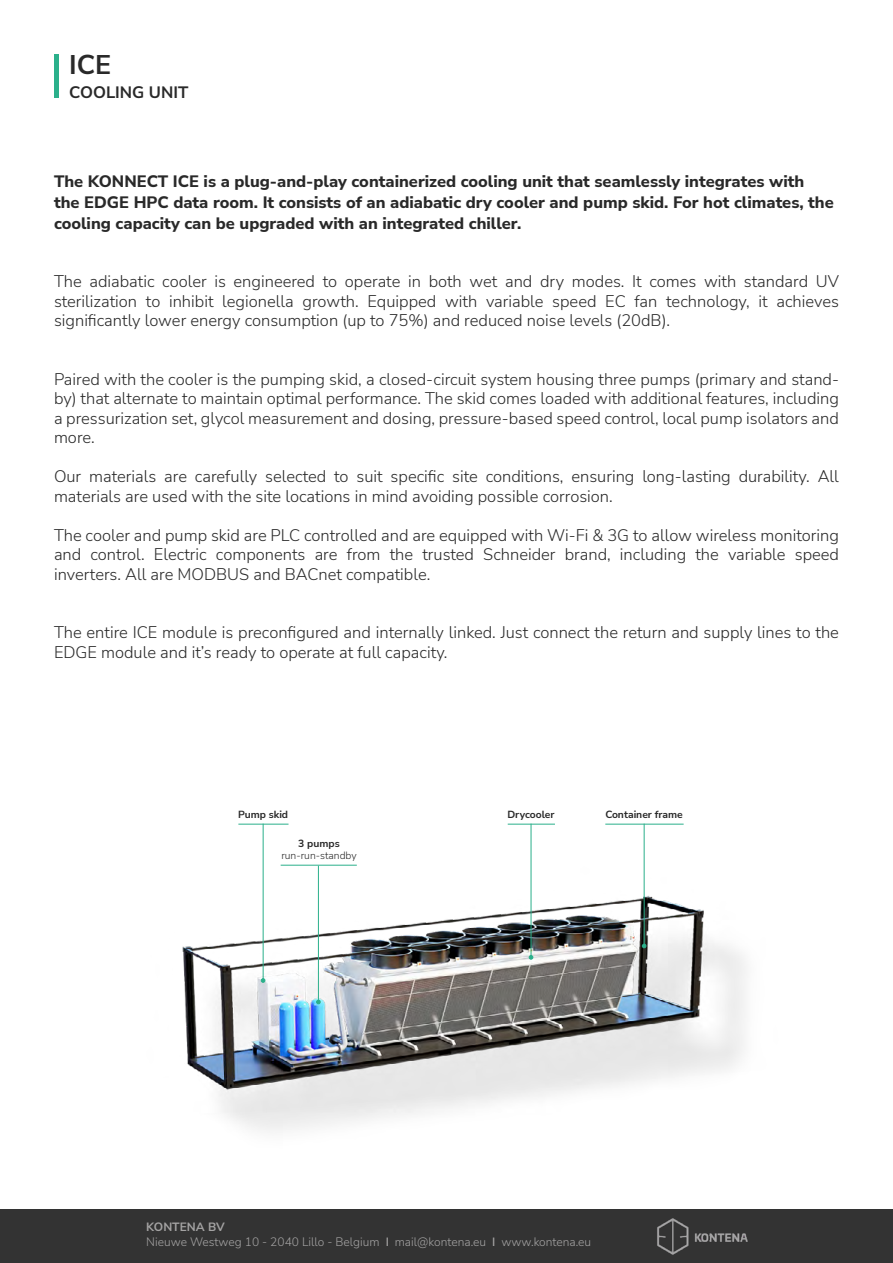
<style>
.page{position:relative;width:893px;height:1263px;background:#fff}
.page>*{position:absolute;margin:0;border:0;box-sizing:border-box;transform-origin:0 0}
.t1{font:700 27px "Nunito Sans";color:#292929}
.t2{font:300 16.5px/19.5px "Nunito Sans";color:#292929;text-align:justify}
.t3{font:800 16.5px/21px "Nunito Sans";color:#292929}
.t4{font:700 16.5px "Nunito Sans";color:#292929}
.t5{font:300 12px/15px "Nunito Sans";color:#a4a3a3}
.t6{font:700 10.35px "Nunito Sans";color:#292929}
.t7{font:300 10.35px "Nunito Sans";color:#292929}
.s1{font-weight:700}
.s2{font-weight:600}
</style>
<div class="page">
<img style="left:182px;top:823px;width:564px;height:309px">
<hr style="left:54px;top:54px;width:4px;height:44px;background:#2bb08b">
<hr style="left:263px;top:824px;width:1px;height:157px;background:#2bb08b">
<svg style="left:261px;top:978px;width:4px;height:5px"></svg>
<hr style="left:318px;top:866px;width:1px;height:136px;background:#2bb08b">
<svg style="left:316px;top:1000px;width:5px;height:4px"></svg>
<hr style="left:530px;top:824px;width:1px;height:134px;background:#2bb08b">
<svg style="left:529px;top:955px;width:4px;height:5px"></svg>
<hr style="left:644px;top:824px;width:1px;height:122px;background:#2bb08b">
<svg style="left:642px;top:944px;width:4px;height:4px"></svg>
<hr style="left:238px;top:824px;width:50px;height:1px;background:#2bb08b">
<hr style="left:281px;top:865px;width:76px;height:1px;background:#2bb08b">
<hr style="left:508px;top:824px;width:47px;height:1px;background:#2bb08b">
<hr style="left:605px;top:824px;width:79px;height:1px;background:#2bb08b">
<div style="left:0;top:1209px;width:893px;height:54px;background:#333"></div>
<img style="left:657px;top:1218px;width:91px;height:37px">
<h1 class="t1" style="left:69px;top:45px;width:44px">ICE</h1>
<p class="t4" style="left:69px;top:80px;width:120px">COOLING UNIT</p>
<p class="t3" style="left:54px;top:170px;width:781px">The KONNECT ICE is a plug-and-play containerized cooling unit that seamlessly integrates with the EDGE HPC data room. It consists of an adiabatic dry cooler and pump skid. For hot climates, the cooling capacity can be upgraded with an integrated chiller.</p>
<p class="t2" style="left:54px;top:271px;width:786px">The adiabatic cooler is engineered to operate in both wet and dry modes. It comes with standard UV sterilization to inhibit legionella growth. Equipped with variable speed EC fan technology, it achieves significantly lower energy consumption (up to 75%) and reduced noise levels (20dB).</p>
<p class="t2" style="left:54px;top:369px;width:786px">Paired with the cooler is the pumping skid, a closed-circuit system housing three pumps (primary and stand&shy;by) that alternate to maintain optimal performance. The skid comes loaded with additional features, including a pressurization set, glycol measurement and dosing, pressure-based speed control, local pump isolators and more.</p>
<p class="t2" style="left:54px;top:466px;width:786px">Our materials are carefully selected to suit specific site conditions, ensuring long-lasting durability. All materials are used with the site locations in mind avoiding possible corrosion.</p>
<p class="t2" style="left:54px;top:525px;width:786px">The cooler and pump skid are PLC controlled and are equipped with Wi-Fi &amp; 3G to allow wireless monitoring and control. Electric components are from the trusted Schneider brand, including the variable speed inverters. All are MODBUS and BACnet compatible.</p>
<p class="t2" style="left:54px;top:622px;width:786px">The entire ICE module is preconfigured and internally linked. Just connect the return and supply lines to the<br>EDGE module and it’s ready to operate at full capacity.</p>
<p class="t6" style="left:238px;top:807px;width:52px">Pump skid</p>
<p class="t6" style="left:507px;top:807px;width:49px">Drycooler</p>
<p class="t6" style="left:605px;top:807px;width:79px">Container frame</p>
<p class="t6" style="left:298px;top:836px;width:43px">3 pumps</p>
<p class="t7" style="left:281px;top:848px;width:77px">run-run-standby</p>
<p class="t5" style="left:146px;top:1219px;width:446px"><span class="s1">KONTENA BV<br></span>Nieuwe Westweg 10 - 2040 Lillo - Belgium <span class="s2">Ӏ</span> mail@kontena.eu <span class="s2">Ӏ</span> www.kontena.eu</p>
</div>
